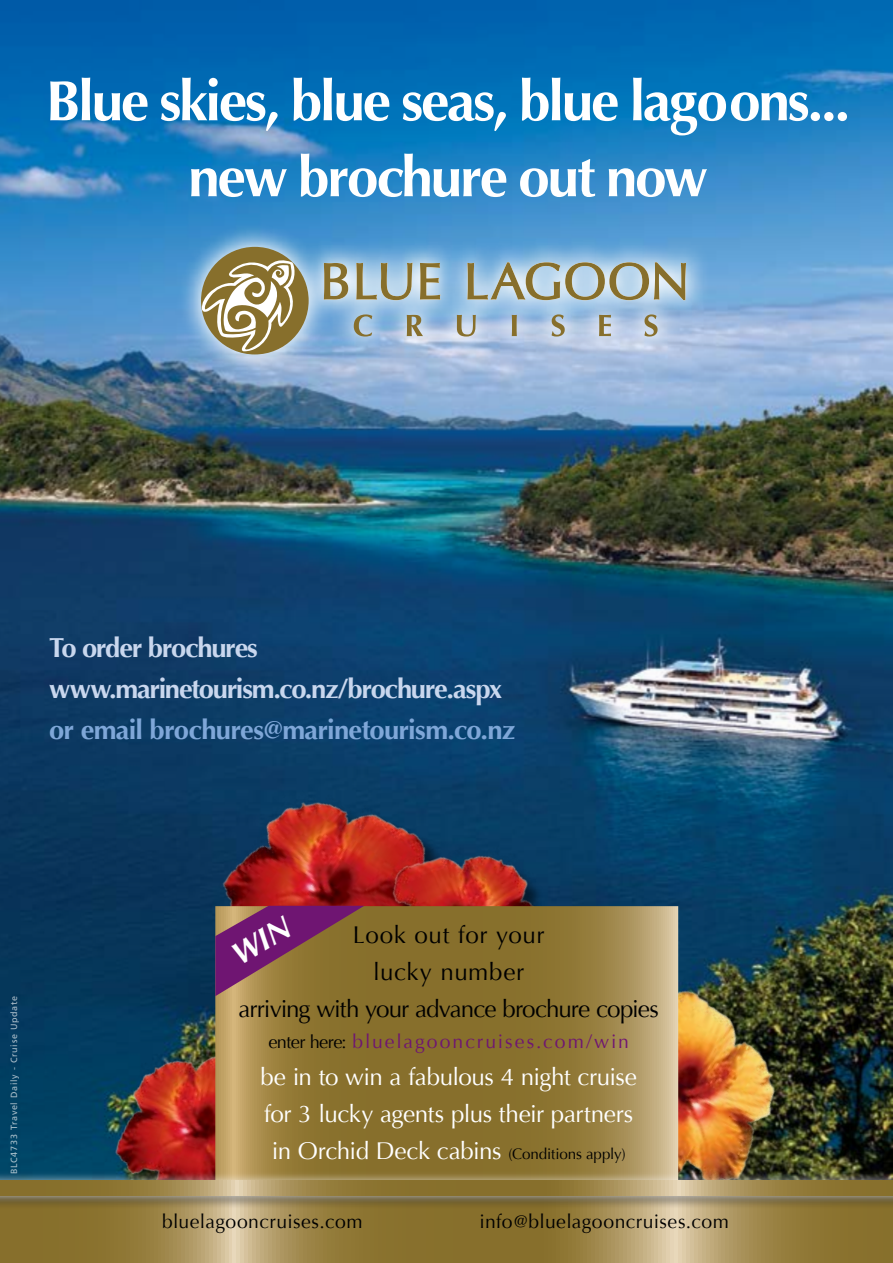
<style>
.page{position:relative;width:893px;height:1263px;background:#fff}
.page>*{position:absolute;margin:0;border:0;box-sizing:border-box;transform-origin:0 0}
.t1{font:700 56.7px/75.9px "Optima";letter-spacing:-.04em;color:#fff;text-align:center}
.t2{font:700 27.45px/41.1px "Optima";letter-spacing:-.045em;color:#c9d7ee}
.t3{font:700 27.45px "Optima";letter-spacing:-.025em;color:#7fa7d8}
.t4{font:24.15px/37px "Optima";letter-spacing:-.02em;color:#fff;text-align:center}
.t5{font:24.15px/37px "Optima";letter-spacing:-.03em;color:#000;text-align:center}
.t6{font:19.35px "Optima";letter-spacing:.02em;color:#000}
.t7{font:19.35px "Optima";letter-spacing:.1em;color:#6f1572}
.t8{font:9px "Frutiger";letter-spacing:.08em;color:#fff}
.s1{font-size:18.15px;color:#000}
.s2{font-size:15.15px;color:#000}
</style>
<div class="page">
<img style="left:0;top:0;width:893px;height:1171px">
<img style="left:678px;top:952px;width:140px;height:219px">
<img style="left:96px;top:1025px;width:119px;height:146px">
<img style="left:187px;top:757px;width:289px;height:290px">
<img style="left:347px;top:815px;width:231px;height:91px">
<svg style="left:215px;top:906px;width:463px;height:265px;background:#977f3f"></svg>
<svg style="left:177px;top:223px;width:533px;height:156px;background:#87b2db"></svg>
<div style="left:201px;top:247px;width:108px;height:107px;background:#876f2c;border-radius:50%"></div>
<svg style="left:324px;top:263px;width:24px;height:37px"></svg>
<svg style="left:356px;top:263px;width:57px;height:37px;background:#a6b1ab"></svg>
<svg style="left:420px;top:263px;width:20px;height:37px"></svg>
<svg style="left:467px;top:262px;width:219px;height:38px;background:#abb5ac"></svg>
<svg style="left:354px;top:314px;width:18px;height:22px"></svg>
<svg style="left:407px;top:315px;width:16px;height:21px"></svg>
<svg style="left:457px;top:315px;width:19px;height:21px"></svg>
<svg style="left:512px;top:315px;width:5px;height:21px"></svg>
<svg style="left:551px;top:314px;width:14px;height:22px"></svg>
<svg style="left:599px;top:315px;width:12px;height:21px"></svg>
<svg style="left:644px;top:314px;width:14px;height:22px"></svg>
<svg style="left:201px;top:255px;width:101px;height:96px"></svg>
<svg style="left:0;top:1208px;width:893px;height:55px;background:#9d864a"></svg>
<div style="left:0;top:1180px;width:893px;height:28px;background:#000;opacity:.45"></div>
<div style="left:0;top:1171px;width:893px;height:34px;background:#fff;opacity:.75"></div>
<svg style="left:0;top:1180px;width:893px;height:15px;background:#9d864a"></svg>
<svg style="left:215px;top:906px;width:149px;height:90px;background:#854f53"></svg>
<h1 class="t1" style="left:46px;top:64px;width:806px">Blue skies, blue seas, blue lagoons... new brochure out now</h1>
<p class="t2" style="left:49px;top:627px;width:455px">To order brochures www.marinetourism.co.nz/brochure.aspx</p>
<p class="t3" style="left:49px;top:714px;width:468px">or email brochures@marinetourism.co.nz</p>
<p class="t8" style="left:9px;top:1174px;width:180px;rotate:-90deg">BLC4733 Travel Daily - Cruise Update</p>
<p class="t5" style="left:238px;top:916px;width:422px">Look out for your<br>lucky number<br>arriving with your advance brochure copies</p>
<p class="t7" style="left:268px;top:1030px;width:362px"><span class="s1">enter here:</span> bluelagooncruises.com/win</p>
<p class="t4" style="left:261px;top:1059px;width:378px">be in to win a fabulous 4 night cruise for 3 lucky agents plus their partners in Orchid Deck cabins <span class="s2">(Conditions apply)</span></p>
<p class="t6" style="left:162px;top:1210px;width:202px">bluelagooncruises.com</p>
<p class="t6" style="left:479px;top:1210px;width:251px">info@bluelagooncruises.com</p>
</div>
